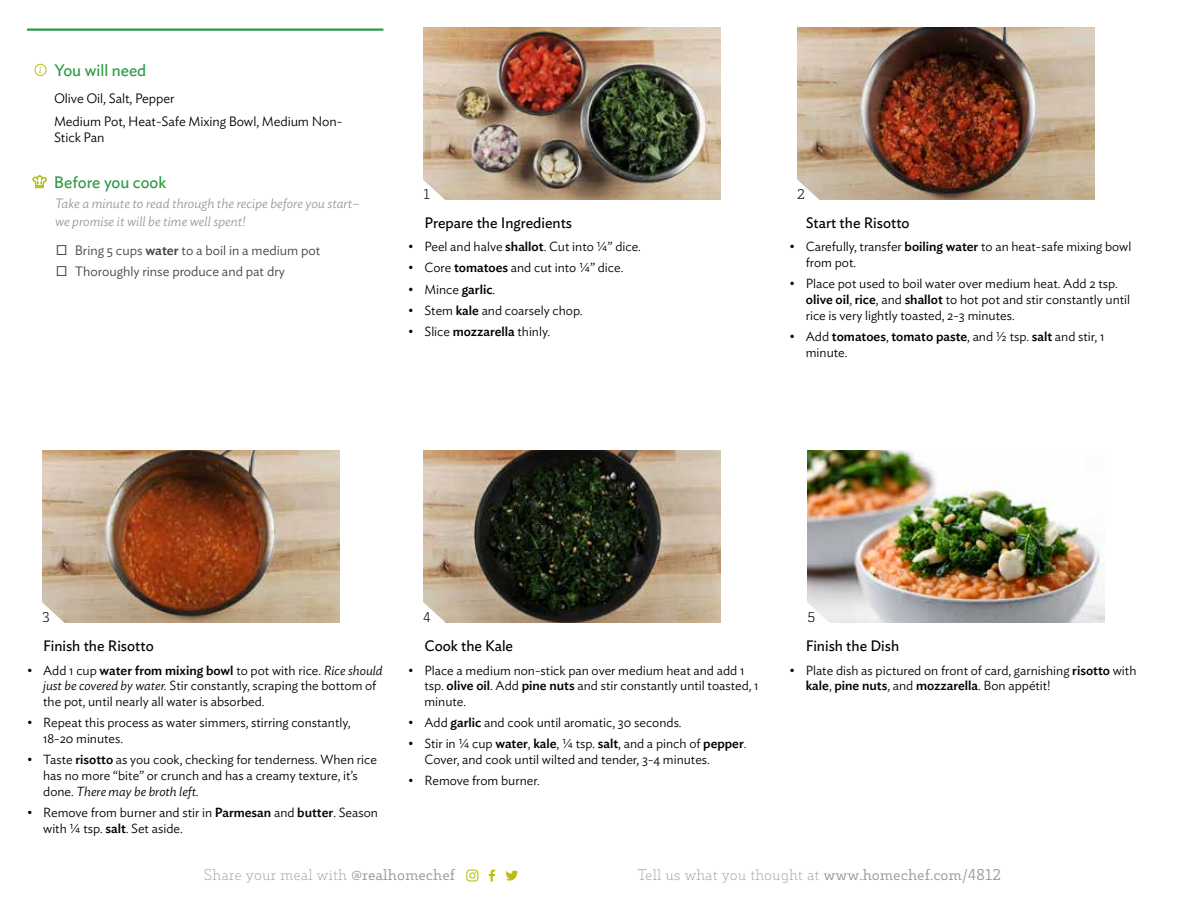
<style>
.page{position:relative;width:1188px;height:918px;background:#fff}
.page>*{position:absolute;margin:0;border:0;box-sizing:border-box;transform-origin:0 0}
.t1{font:16.5px "Ideal Sans";color:#2c9942}
.t2{font:15px "Ideal Sans";color:#000}
.t3{font:200 15px "Decour";color:#9a9a9a}
.t4{font:italic 300 13.5px/18px "Ideal Sans";color:#9a9a9a}
.t5{font:300 13.5px/23.2px "Ideal Sans";letter-spacing:-.005em;color:#000}
.t6{font:300 13.5px/21px "Ideal Sans";color:#414241}
.t7{font:300 13.5px "Decour";color:#000}
.t8{font:300 13.2px/15.8px "Ideal Sans";color:#000}
.t9{font:italic 9.3px "Ideal Sans";color:#b8be14}
.s1{font-weight:500}
.s2{font-style:italic}
.s3{font-weight:400}
</style>
<div class="page">
<img style="left:42px;top:450px;width:297px;height:173px">
<img style="left:423px;top:450px;width:297px;height:173px">
<img style="left:423px;top:27px;width:297px;height:173px">
<img style="left:808px;top:450px;width:297px;height:173px">
<img style="left:797px;top:27px;width:297px;height:173px">
<svg style="left:423px;top:178px;width:24px;height:22px"></svg>
<svg style="left:797px;top:178px;width:24px;height:22px"></svg>
<svg style="left:42px;top:601px;width:24px;height:22px"></svg>
<svg style="left:423px;top:601px;width:24px;height:22px"></svg>
<svg style="left:807px;top:601px;width:24px;height:22px"></svg>
<hr style="left:27px;top:28px;width:356px;height:3px;background:#2c9942">
<div style="left:35px;top:64px;width:11px;height:12px;border:1px solid #b8be14;border-radius:50%"></div>
<svg style="left:33px;top:176px;width:14px;height:12px"></svg>
<svg style="left:489px;top:870px;width:6px;height:12px"></svg>
<svg style="left:466px;top:870px;width:12px;height:12px"></svg>
<svg style="left:505px;top:871px;width:13px;height:10px"></svg>
<p class="t9" style="left:39px;top:63px;width:4px">i</p>
<p class="t1" style="left:55px;top:58px;width:93px">You will need</p>
<p class="t5" style="left:54px;top:85px;width:290px">Olive Oil, Salt, Pepper<br>Medium Pot, Heat-Safe Mixing Bowl, Medium Non-</p>
<p class="t5" style="left:54px;top:125px;width:52px">Stick Pan</p>
<p class="t1" style="left:54px;top:169px;width:114px">Before you cook</p>
<p class="t4" style="left:55px;top:193px;width:306px">Take a minute to read through the recipe before you start– we promise it will be time well spent!</p>
<p class="t6" style="left:75px;top:239px;width:247px">Bring 5 cups <span class="s1">water</span> to a boil in a medium pot<br>Thoroughly rinse produce and pat dry</p>
<p class="t7" style="left:423px;top:186px;width:8px">1</p>
<p class="t2" style="left:425px;top:211px;width:149px">Prepare the Ingredients</p>
<p class="t8" style="left:408px;top:238px;width:234px">• Peel and halve <span class="s1">shallot</span>. Cut into ¼” dice.</p>
<p class="t8" style="left:408px;top:259px;width:217px">• Core <span class="s1">tomatoes</span> and cut into ¼” dice.</p>
<p class="t8" style="left:408px;top:280px;width:89px">• Mince <span class="s1">garlic</span>.</p>
<p class="t8" style="left:408px;top:301px;width:176px">• Stem <span class="s1">kale</span> and coarsely chop.</p>
<p class="t8" style="left:408px;top:322px;width:143px">• Slice <span class="s1">mozzarella</span> thinly.</p>
<p class="t7" style="left:797px;top:186px;width:9px">2</p>
<p class="t2" style="left:806px;top:211px;width:105px">Start the Risotto</p>
<p class="t8" style="left:806px;top:238px;width:327px;text-indent:-16px">• Carefully, transfer <span class="s1">boiling water</span> to an heat-safe mixing bowl from pot.</p>
<p class="t8" style="left:806px;top:275px;width:326px;text-indent:-16px">• Place pot used to boil water over medium heat. Add 2 tsp. <span class="s1">olive oil</span>, <span class="s1">rice</span>, and <span class="s1">shallot</span> to hot pot and stir constantly until rice is very lightly toasted, 2-3 minutes.</p>
<p class="t8" style="left:806px;top:327px;width:300px;text-indent:-16px">• Add <span class="s1">tomatoes</span>, <span class="s1">tomato paste</span>, and ½ tsp. <span class="s1">salt</span> and stir, 1 minute.</p>
<p class="t7" style="left:42px;top:609px;width:9px">3</p>
<p class="t7" style="left:423px;top:609px;width:9px">4</p>
<p class="t7" style="left:808px;top:609px;width:9px">5</p>
<p class="t2" style="left:43px;top:635px;width:112px">Finish the Risotto</p>
<p class="t8" style="left:43px;top:661px;width:341px;text-indent:-16px">• Add 1 cup <span class="s1">water from mixing bowl</span> to pot with rice. <span class="s2">Rice should just be covered by water.</span> Stir constantly, scraping the bottom of the pot, until nearly all water is absorbed.</p>
<p class="t8" style="left:43px;top:714px;width:309px;text-indent:-16px">• Repeat this process as water simmers, stirring constantly,<br>18-20 minutes.</p>
<p class="t8" style="left:43px;top:751px;width:335px;text-indent:-16px">• Taste <span class="s1">risotto</span> as you cook, checking for tenderness. When rice has no more “bite” or crunch and has a creamy texture, it’s done. <span class="s2">There may be broth left.</span></p>
<p class="t8" style="left:43px;top:803px;width:336px;text-indent:-16px">• Remove from burner and stir in <span class="s1">Parmesan</span> and <span class="s1">butter</span>. Season with ¼ tsp. <span class="s1">salt</span>. Set aside.</p>
<p class="t2" style="left:424px;top:635px;width:90px">Cook the Kale</p>
<p class="t8" style="left:424px;top:661px;width:336px;text-indent:-16px">• Place a medium non-stick pan over medium heat and add 1 tsp. <span class="s1">olive oil</span>. Add <span class="s1">pine nuts</span> and stir constantly until toasted, 1 minute.</p>
<p class="t8" style="left:408px;top:714px;width:275px">• Add <span class="s1">garlic</span> and cook until aromatic, 30 seconds.</p>
<p class="t8" style="left:424px;top:735px;width:324px;text-indent:-16px">• Stir in ¼ cup <span class="s1">water</span>, <span class="s1">kale</span>, ¼ tsp. <span class="s1">salt</span>, and a pinch of <span class="s1">pepper</span>.<br>Cover, and cook until wilted and tender, 3-4 minutes.</p>
<p class="t8" style="left:408px;top:772px;width:133px">• Remove from burner.</p>
<p class="t2" style="left:806px;top:635px;width:95px">Finish the Dish</p>
<p class="t8" style="left:806px;top:661px;width:332px;text-indent:-16px">• Plate dish as pictured on front of card, garnishing <span class="s1">risotto</span> with <span class="s1">kale</span>, <span class="s1">pine nuts</span>, and <span class="s1">mozzarella</span>. Bon appétit!</p>
<p class="t3" style="left:204px;top:866px;width:253px">Share your meal with <span class="s3">@realhomechef</span></p>
<p class="t3" style="left:637px;top:866px;width:365px">Tell us what you thought at <span class="s3">www.homechef.com/4812</span></p>
</div>
